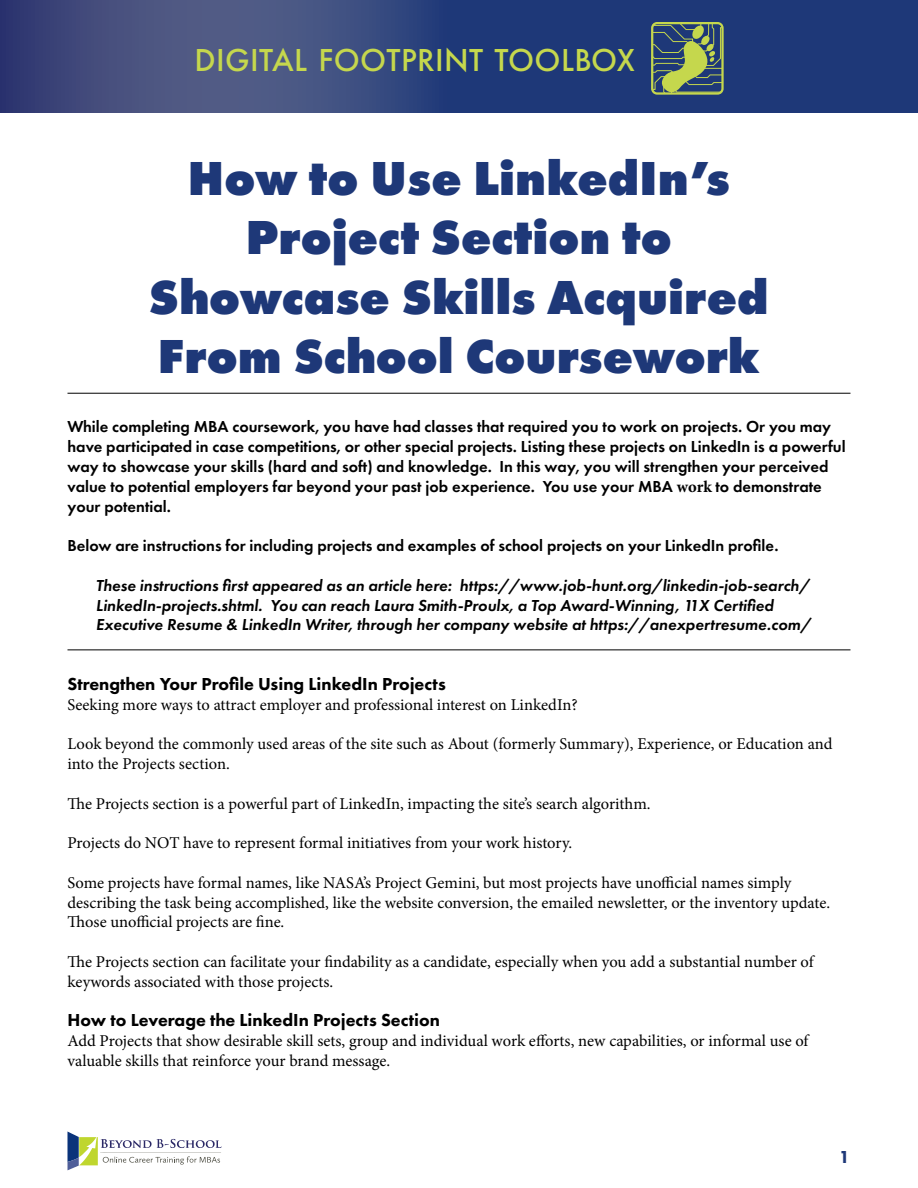
<style>
.page{position:relative;width:918px;height:1188px;background:#fff}
.page>*{position:absolute;margin:0;border:0;box-sizing:border-box;transform-origin:0 0}
.t1{font:800 49.5px/59.4px "Futura PT";color:#1e3878;text-align:center}
.t2{font:500 33px "Futura PT";letter-spacing:.01em;color:#c5d74d}
.t3{font:800 18px "Futura PT";color:#000}
.t4{font:800 18px "Futura PT";color:#1e3878}
.t5{font:16.5px/19.8px "Minion Pro";color:#000}
.t6{font:600 16.5px/19.8px "Futura PT";color:#000}
.t7{font:italic 600 16.5px/19.8px "Futura PT";color:#000}
.s1{font-family:"Minion Pro";font-weight:700}
</style>
<div class="page">
<svg style="left:0;top:0;width:918px;height:112px;background:#30437b"></svg>
<svg style="left:67px;top:1132px;width:154px;height:38px"></svg>
<svg style="left:654px;top:25px;width:67px;height:67px;background:#5f7666"></svg>
<div style="left:651px;top:22px;width:73px;height:73px;border:2px solid #c5d74d;border-radius:5px"></div>
<hr style="left:68px;top:393px;width:782px;height:1px;background:#000">
<hr style="left:68px;top:650px;width:782px;height:1px;background:#000">
<h2 class="t2" style="left:195px;top:40px;width:442px">DIGITAL FOOTPRINT TOOLBOX</h2>
<h1 class="t1" style="left:149px;top:148px;width:622px">How to Use LinkedIn’s<br>Project Section to<br>Showcase Skills Acquired<br>From School Coursework</h1>
<p class="t6" style="left:68px;top:417px;width:780px">While completing MBA coursework, you have had classes that required you to work on projects. Or you may have participated in case competitions, or other special projects. Listing these projects on LinkedIn is a powerful way to showcase your skills (hard and soft) and knowledge. In this way, you will strengthen your perceived value to potential employers far beyond your past job experience. You use your MBA <span class="s1">work</span> to demonstrate your potential.</p>
<p class="t6" style="left:68px;top:536px;width:713px">Below are instructions for including projects and examples of school projects on your LinkedIn profile.</p>
<p class="t7" style="left:96px;top:575px;width:717px">These instructions first appeared as an article here: https://www.job-hunt.org/linkedin-job-search/<br>LinkedIn-projects.shtml. You can reach Laura Smith-Proulx, a Top Award-Winning, 11X Certified<br>Executive Resume &amp; LinkedIn Writer, through her company website at https://anexpertresume.com/</p>
<p class="t3" style="left:68px;top:673px;width:380px">Strengthen Your Profile Using LinkedIn Projects</p>
<p class="t5" style="left:68px;top:695px;width:512px">Seeking more ways to attract employer and professional interest on LinkedIn?</p>
<p class="t5" style="left:68px;top:734px;width:766px">Look beyond the commonly used areas of the site such as About (formerly Summary), Experience, or Education and into the Projects section.</p>
<p class="t5" style="left:68px;top:794px;width:585px">The Projects section is a powerful part of LinkedIn, impacting the site’s search algorithm.</p>
<p class="t5" style="left:68px;top:833px;width:506px">Projects do NOT have to represent formal initiatives from your work history.</p>
<p class="t5" style="left:68px;top:873px;width:764px">Some projects have formal names, like NASA’s Project Gemini, but most projects have unofficial names simply describing the task being accomplished, like the website conversion, the emailed newsletter, or the inventory update.<br>Those unofficial projects are fine.</p>
<p class="t5" style="left:68px;top:952px;width:748px">The Projects section can facilitate your findability as a candidate, especially when you add a substantial number of keywords associated with those projects.</p>
<p class="t3" style="left:68px;top:1009px;width:374px">How to Leverage the LinkedIn Projects Section</p>
<p class="t5" style="left:68px;top:1031px;width:743px">Add Projects that show desirable skill sets, group and individual work efforts, new capabilities, or informal use of valuable skills that reinforce your brand message.</p>
<p class="t4" style="left:839px;top:1146px;width:12px">1</p>
</div>
